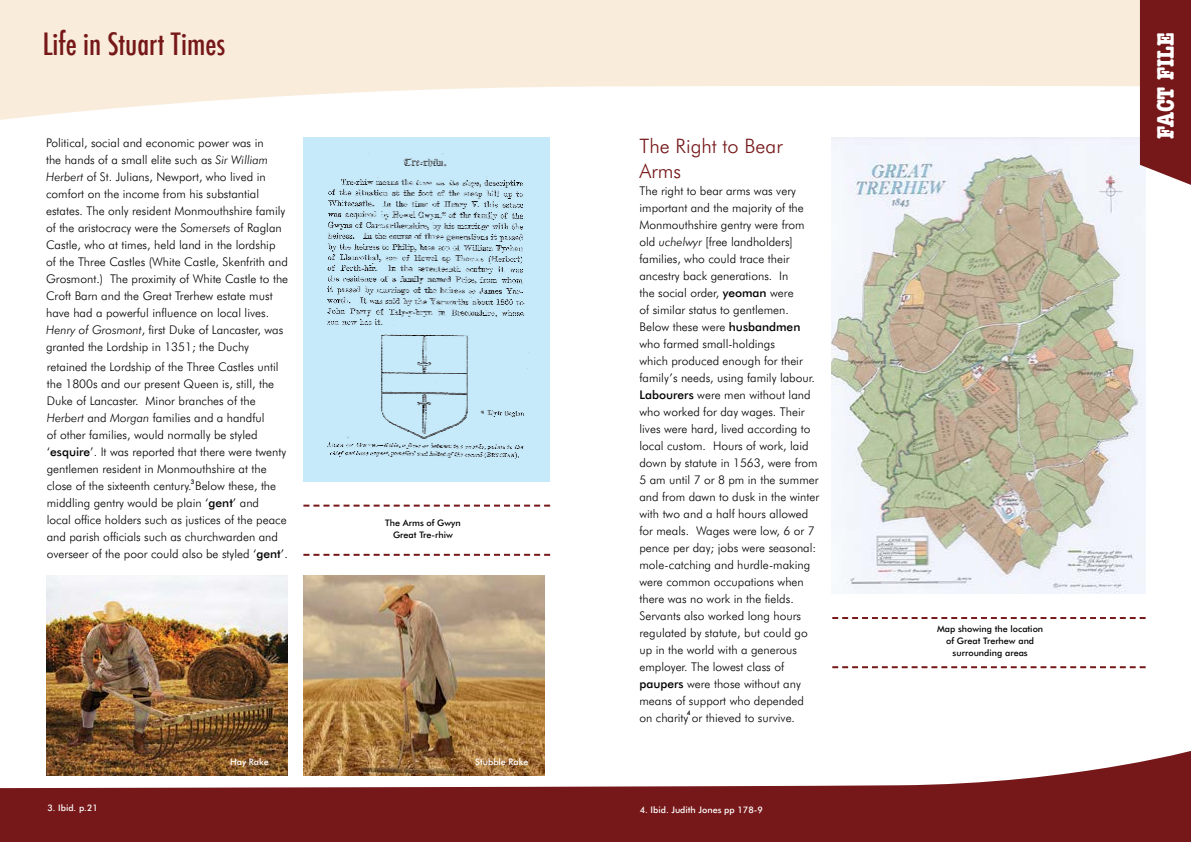
<style>
.page{position:relative;width:1191px;height:842px;background:#fff}
.page>*{position:absolute;margin:0;border:0;box-sizing:border-box;transform-origin:0 0}
.t1{font:500 condensed 30px "Futura";color:#761819}
.t2{font:700 condensed 24.6px "American Typewriter";color:#fff}
.t3{font:300 20px/25px "Futura BT";color:#761819}
.t4{font:300 12px/17px "Futura BT";color:#000}
.t5{font:500 9px/12px "Futura BT";color:#000;text-align:center}
.t6{font:500 9px "Futura BT";color:#fff}
.t7{font:500 6px "Futura";color:#000}
.s1{font-style:italic}
.s2{font-weight:500}
</style>
<div class="page">
<svg style="left:0;top:747px;width:1191px;height:95px;fill:#761819"></svg>
<img style="left:832px;top:137px;width:313px;height:457px">
<svg style="left:0;top:0;width:1140px;height:120px;fill:#f9ecdb"></svg>
<div style="left:1140px;top:0;width:51px;height:185px;background:#761819"></div>
<div style="left:303px;top:137px;width:247px;height:345px;background:#c7eafb"></div>
<img style="left:327px;top:153px;width:202px;height:306px">
<img style="left:47px;top:575px;width:241px;height:200px">
<img style="left:303px;top:575px;width:241px;height:200px">
<svg style="left:832px;top:617px;width:313px;height:2px"></svg>
<svg style="left:832px;top:666px;width:313px;height:2px"></svg>
<svg style="left:303px;top:505px;width:247px;height:2px"></svg>
<svg style="left:303px;top:554px;width:247px;height:2px"></svg>
<h1 class="t1" style="left:43px;top:24px;width:184px">Life in Stuart Times</h1>
<p class="t4" style="left:46px;top:134px;width:244px">Political, social and economic power was in<br>the hands of a small elite such as <span class="s1">Sir William Herbert</span> of St. Julians, Newport, who lived in comfort on the income from his substantial estates. The only resident Monmouthshire family of the aristocracy were the <span class="s1">Somersets</span> of Raglan Castle, who at times, held land in the lordship of the Three Castles (White Castle, Skenfrith and Grosmont.) The proximity of White Castle to the Croft Barn and the Great Trerhew estate must have had a powerful influence on local lives.<br><span class="s1">Henry of Grosmont</span>, first Duke of Lancaster, was granted the Lordship in 1351; the Duchy</p>
<p class="t4" style="left:47px;top:358px;width:242px">retained the Lordship of the Three Castles until the 1800s and our present Queen is, still, the Duke of Lancaster. Minor branches of the <span class="s1">Herbert</span> and <span class="s1">Morgan</span> families and a handful<br>of other families, would normally be styled ‘<span class="s2">esquire</span>’. It was reported that there were twenty gentlemen resident in Monmouthshire at the close of the sixteenth century. Below these, the middling gentry would be plain ‘<span class="s2">gent</span>’ and<br>local office holders such as justices of the peace and parish officials such as churchwarden and overseer of the poor could also be styled ‘<span class="s2">gent</span>’.</p>
<p class="t7" style="left:191px;top:478px;width:5px">3</p>
<p class="t5" style="left:385px;top:517px;width:77px">The Arms of Gwyn<br>Great Tre-rhiw</p>
<p class="t6" style="left:230px;top:756px;width:40px">Hay Rake</p>
<p class="t6" style="left:475px;top:756px;width:55px">Stubble Rake</p>
<h3 class="t3" style="left:639px;top:133px;width:145px">The Right to Bear<br>Arms</h3>
<p class="t4" style="left:639px;top:182px;width:181px">The right to bear arms was very important and the majority of the<br>Monmouthshire gentry were from old <span class="s1">uchelwyr</span> [free landholders] families, who could trace their ancestry back generations. In<br>the social order, <span class="s2">yeoman</span> were<br>of similar status to gentlemen.<br>Below these were <span class="s2">husbandmen </span>who farmed small-holdings<br>which produced enough for their family’s needs, using family labour.<br><span class="s2">Labourers</span> were men without land who worked for day wages. Their lives were hard, lived according to local custom. Hours of work, laid down by statute in 1563, were from<br>5 am until 7 or 8 pm in the summer and from dawn to dusk in the winter with two and a half hours allowed for meals. Wages were low, 6 or 7 pence per day; jobs were seasonal: mole-catching and hurdle-making were common occupations when there was no work in the fields.<br>Servants also worked long hours regulated by statute, but could go up in the world with a generous employer. The lowest class of <span class="s2">paupers</span> were those without any means of support who depended on charity or thieved to survive.</p>
<p class="t7" style="left:687px;top:709px;width:5px">4</p>
<p class="t6" style="left:47px;top:803px;width:52px">3. Ibid. p.21</p>
<p class="t6" style="left:639px;top:804px;width:125px">4. Ibid. Judith Jones pp 178-9</p>
<h2 class="t2" style="left:1145px;top:139px;width:108px;rotate:-90deg">FACT FILE</h2>
<p class="t5" style="left:937px;top:623px;width:108px">Map showing the location of Great Trerhew and surrounding areas</p>
</div>
